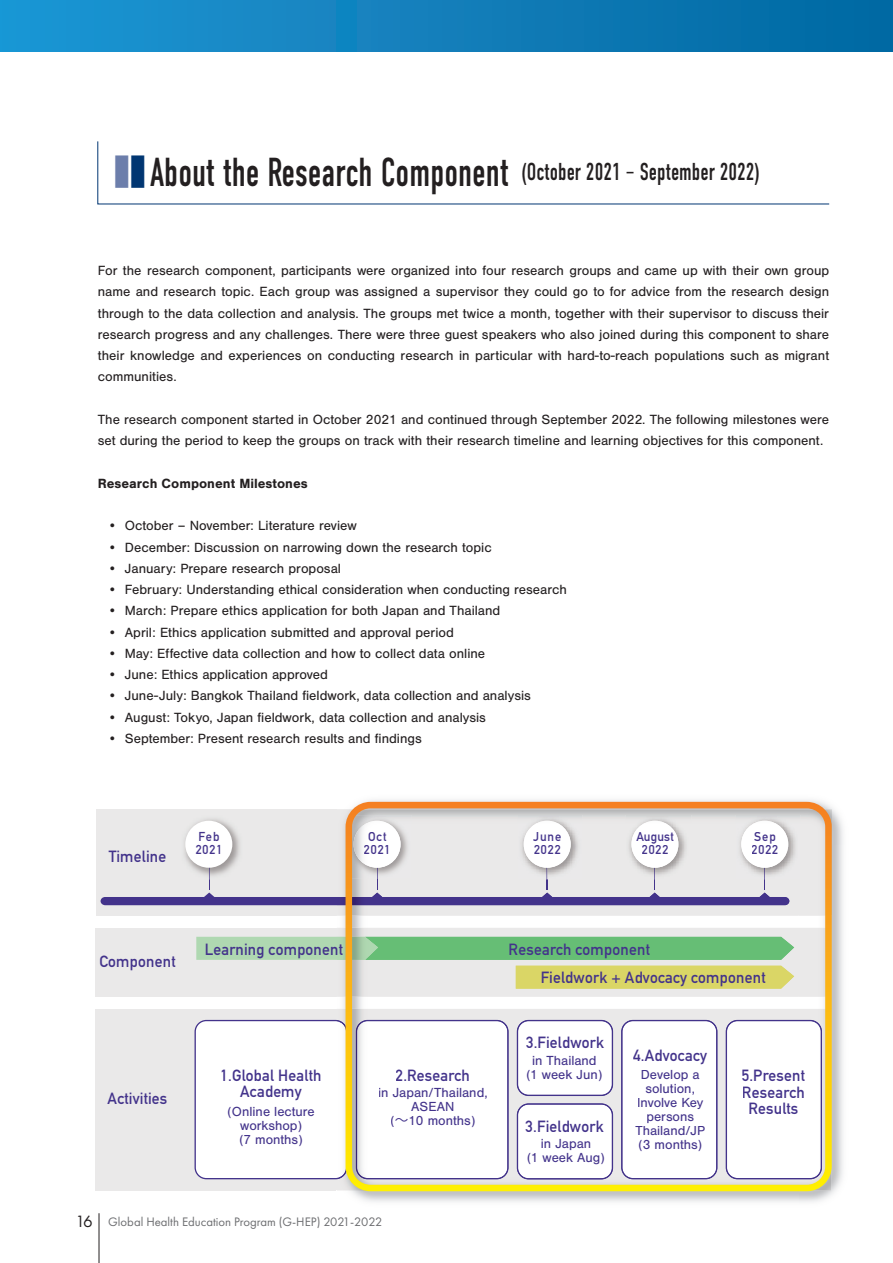
<style>
.page{position:relative;width:893px;height:1263px;background:#fff}
.page>*{position:absolute;margin:0;border:0;box-sizing:border-box;transform-origin:0 0}
.t1{font:24.45px "DIN Condensed";color:#231f20;scale:.85 1}
.t2{font:700 16.05px/16.5px "DIN Alternate";color:#43338b;text-align:center}
.t3{font:13.8px/21.3px "Nimbus San";color:#231f20;text-align:justify}
.t4{font:700 13.8px "Nimbus San";color:#231f20}
.t5{font:13.65px/14px "Nimbus San";color:#43338b;text-align:center}
.t6{font:12.75px "Futura PT";color:#6c6d70}
.t7{font:700 12.75px/13px "DIN Alternate";letter-spacing:.06em;color:#43338b}
.t8{font:700 12.75px/13px "DIN Alternate";color:#43338b;text-align:center}
.s1{font-family:"Koz Min Pr 6 N";font-size:40.35px;color:#6c7eab}
.s2{font-family:"Koz Min Pr 6 N";font-size:40.35px;color:#013672}
.s3{font-size:40.35px}
.s4{color:#423289}
.s5{font-family:"Koz Go Pr 6 N Regular 90 pv RKSJ H"}
.s6{font-size:16.95px;color:#231f20}
</style>
<div class="page">
<hr style="left:99px;top:1213px;width:1px;height:50px;background:#231f20">
<div style="left:0;top:0;width:893px;height:51px;background:linear-gradient(to right,#1e96d4,#0268a1)"></div>
<svg style="left:97px;top:141px;width:733px;height:63px"></svg>
<div style="left:96px;top:809px;width:736px;height:106px;background:#eae9e9"></div>
<div style="left:96px;top:928px;width:735px;height:68px;background:#eae9e9"></div>
<div style="left:196px;top:937px;width:141px;height:23px;background:#afd8b1"></div>
<div style="left:96px;top:1009px;width:735px;height:181px;background:#eae9e9"></div>
<div style="left:195px;top:1020px;width:142px;height:159px;background:#fff"></div>
<img style="left:184px;top:819px;width:56px;height:43px">
<div style="left:185px;top:821px;width:47px;height:47px;background:#fff;border-radius:50%"></div>
<img style="left:337px;top:937px;width:9px;height:23px">
<img style="left:337px;top:944px;width:6px;height:14px">
<img style="left:337px;top:1020px;width:9px;height:159px">
<svg style="left:100px;top:862px;width:246px;height:43px"></svg>
<svg style="left:346px;top:802px;width:486px;height:389px"></svg>
<h1 class="t1" style="left:114px;top:158px;width:762px"><span class="s1">■</span><span class="s2">■</span> <span class="s3">About the Research Component</span> (October 2021 – September 2022)</h1>
<p class="t3" style="left:98px;top:260px;width:733px">For the research component, participants were organized into four research groups and came up with their own group name and research topic. Each group was assigned a supervisor they could go to for advice from the research design through to the data collection and analysis. The groups met twice a month, together with their supervisor to discuss their research progress and any challenges. There were three guest speakers who also joined during this component to share their knowledge and experiences on conducting research in particular with hard-to-reach populations such as migrant communities.</p>
<p class="t3" style="left:98px;top:409px;width:733px">The research component started in October 2021 and continued through September 2022. The following milestones were set during the period to keep the groups on track with their research timeline and learning objectives for this component.</p>
<p class="t4" style="left:98px;top:475px;width:212px">Research Component Milestones</p>
<p class="t3" style="left:108px;top:515px;width:251px">• October – November: Literature review</p>
<p class="t3" style="left:108px;top:536px;width:385px">• December: Discussion on narrowing down the research topic</p>
<p class="t3" style="left:108px;top:558px;width:235px">• January: Prepare research proposal</p>
<p class="t3" style="left:108px;top:579px;width:461px">• February: Understanding ethical consideration when conducting research</p>
<p class="t3" style="left:108px;top:600px;width:394px">• March: Prepare ethics application for both Japan and Thailand</p>
<p class="t3" style="left:108px;top:621px;width:348px">• April: Ethics application submitted and approval period</p>
<p class="t3" style="left:108px;top:643px;width:379px">• May: Effective data collection and how to collect data online</p>
<p class="t3" style="left:108px;top:664px;width:222px">• June: Ethics application approved</p>
<p class="t3" style="left:108px;top:685px;width:425px">• June-July: Bangkok Thailand fieldwork, data collection and analysis</p>
<p class="t3" style="left:108px;top:707px;width:380px">• August: Tokyo, Japan fieldwork, data collection and analysis</p>
<p class="t3" style="left:108px;top:728px;width:315px">• September: Present research results and findings</p>
<p class="t2" style="left:109px;top:846px;width:59px">Timeline</p>
<p class="t7" style="left:196px;top:829px;width:28px">Feb<br>2021</p>
<p class="t7" style="left:364px;top:829px;width:28px;text-align:center">Oct<br><span class="s4">20</span>21</p>
<p class="t7" style="left:533px;top:829px;width:30px">June<br>2022</p>
<p class="t7" style="left:752px;top:829px;width:28px">Sep<br>2022</p>
<p class="t8" style="left:636px;top:829px;width:39px">August<br>2022</p>
<p class="t2" style="left:99px;top:952px;width:78px">Component</p>
<p class="t2" style="left:205px;top:940px;width:140px">Learning component</p>
<p class="t2" style="left:541px;top:935px;width:227px;line-height:27.5px;text-align:left;text-indent:-32px">Research component<br>Fieldwork + Advocacy component</p>
<p class="t2" style="left:526px;top:1032px;width:80px">3.Fieldwork</p>
<p class="t5" style="left:526px;top:1053px;width:77px">in Thailand (1 week Jun)</p>
<p class="t2" style="left:633px;top:1046px;width:75px">4.Advocacy</p>
<p class="t2" style="left:221px;top:1066px;width:103px">1.Global Health<br>Academy</p>
<p class="t5" style="left:227px;top:1104px;width:89px">(Online lecture workshop)<br>(7 months)</p>
<p class="t5" style="left:654px;top:1110px;width:9px">e</p>
<p class="t2" style="left:396px;top:1066px;width:76px">2.Research</p>
<p class="t5" style="left:378px;top:1085px;width:111px">in Japan/Thailand,<br>ASEAN<br>(<span class="s5">～</span>10 months)</p>
<p class="t2" style="left:742px;top:1066px;width:65px">5.Present<br>Research<br>Results</p>
<p class="t5" style="left:635px;top:1068px;width:71px">Develop a solution,<br>Involve Key persons<br>Thailand/JP (3 months)</p>
<p class="t2" style="left:108px;top:1089px;width:62px">Activities</p>
<p class="t2" style="left:767px;top:1082px;width:9px">e</p>
<p class="t2" style="left:526px;top:1117px;width:80px">3.Fieldwork</p>
<p class="t5" style="left:527px;top:1136px;width:79px">in Japan<br>(1 week Aug)</p>
<p class="t6" style="left:75px;top:1214px;width:309px"><span class="s6">16</span> Global Health Education Program (G-HEP) 2021-2022</p>
</div>
